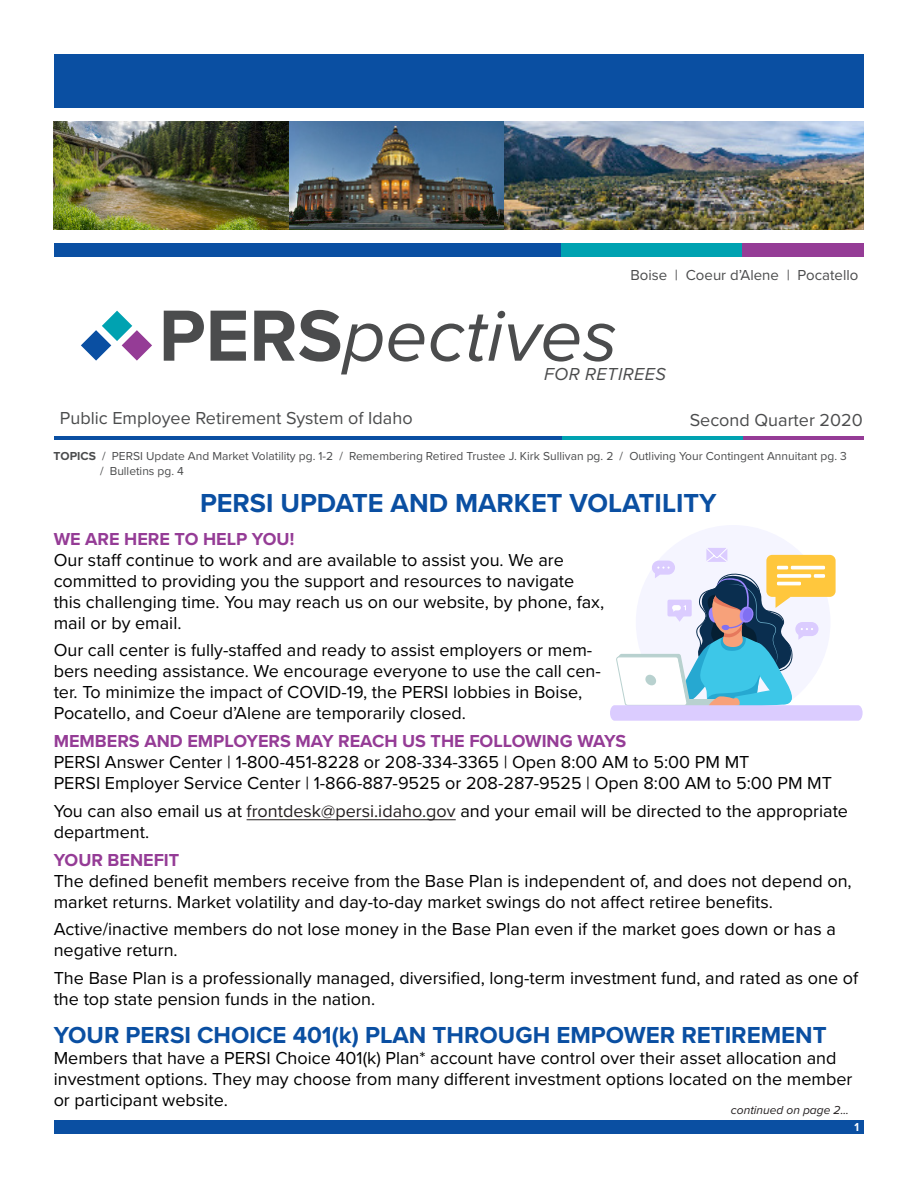
<style>
.page{position:relative;width:918px;height:1188px;background:#fff}
.page>*{position:absolute;margin:0;border:0;box-sizing:border-box;transform-origin:0 0}
.t1{font:italic 75px "Proxima Nova";color:#4b4c4d}
.t2{font:700 27px "Proxima Nova";color:#0a4fa2}
.t3{font:700 24px "Proxima Nova";color:#0a4fa2}
.t4{font:18px/21px "Proxima Nova";color:#000}
.t5{font:700 18px "Proxima Nova";color:#953c96}
.t6{font:18px "Proxima Nova";color:#4b4c4d}
.t7{font:italic 18px "Proxima Nova";letter-spacing:.025em;color:#4b4c4d}
.t8{font:15px "Proxima Nova";color:#4b4c4d}
.t9{font:12px "Proxima Nova";color:#4b4c4d}
.t10{font:italic 12px "Proxima Nova";color:#231f20}
.t11{font:700 12px "Proxima Nova Cond";color:#fff}
.s1{font-weight:700;font-style:normal}
.s2{font-weight:700}
.s3{color:#231f20}
</style>
<div class="page">
<div style="left:54px;top:1120px;width:810px;height:14px;background:#0a4fa2"></div>
<div style="left:689px;top:243px;width:175px;height:13px;background:#953c96"></div>
<div style="left:483px;top:243px;width:259px;height:13px;background:#00a2b1"></div>
<div style="left:54px;top:243px;width:507px;height:13px;background:#0a4fa2"></div>
<div style="left:54px;top:54px;width:810px;height:54px;background:#0a4fa2"></div>
<hr style="left:689px;top:437px;width:175px;height:3px;background:#953c96">
<hr style="left:484px;top:437px;width:259px;height:3px;background:#00a2b1">
<hr style="left:54px;top:437px;width:508px;height:3px;background:#0a4fa2">
<svg style="left:81px;top:311px;width:71px;height:50px"></svg>
<img style="left:503px;top:122px;width:361px;height:108px">
<img style="left:54px;top:122px;width:449px;height:108px">
<div style="left:636px;top:525px;width:194px;height:195px;background:#f5f5ff;border-radius:50%"></div>
<svg style="left:610px;top:548px;width:253px;height:173px"></svg>
<hr style="left:247px;top:819px;width:209px;height:1px;background:#231f20">
<p class="t8" style="left:630px;top:264px;width:229px">Boise | Coeur d’Alene | Pocatello</p>
<p class="t1" style="left:159px;top:280px;width:460px"><span class="s1">PERS</span>pectives</p>
<p class="t7" style="left:544px;top:361px;width:123px">FOR RETIREES</p>
<p class="t6" style="left:60px;top:405px;width:354px">Public Employee Retirement System of Idaho</p>
<p class="t6" style="left:690px;top:406px;width:175px">Second Quarter 2020</p>
<p class="t9" style="left:54px;top:447px;width:795px"><span class="s2">TOPICS</span> / PERSI Update And Market Volatility pg. 1-2 / Remembering Retired Trustee J. Kirk Sullivan pg. 2 / Outliving Your Contingent Annuitant pg. 3</p>
<p class="t9" style="left:100px;top:462px;width:85px">/ Bulletins pg. 4</p>
<p class="t2" style="left:200px;top:483px;width:518px">PERSI UPDATE AND MARKET VOLATILITY</p>
<p class="t5" style="left:54px;top:525px;width:242px">WE ARE HERE TO HELP YOU!</p>
<p class="t4" style="left:54px;top:548px;width:552px">Our staff continue to work and are available to assist you. We are committed to providing you the support and resources to navigate this challenging time. You may reach us on our website, by phone, fax, mail or by email.</p>
<p class="t4" style="left:54px;top:639px;width:549px">Our call center is fully-staffed and ready to assist employers or mem&shy;bers needing assistance. We encourage everyone to use the call cen&shy;ter. To minimize the impact of COVID-19, the PERSI lobbies in Boise, Pocatello, and Coeur d’Alene are temporarily closed.</p>
<p class="t5" style="left:54px;top:728px;width:574px">MEMBERS AND EMPLOYERS MAY REACH US THE FOLLOWING WAYS</p>
<p class="t4" style="left:54px;top:751px;width:697px">PERSI Answer Center | 1-800-451-8228 or 208-334-3365 | Open 8:00 AM to 5:00 PM MT</p>
<p class="t4" style="left:54px;top:772px;width:780px">PERSI Employer Service Center | 1-866-887-9525 or 208-287-9525 | Open 8:00 AM to 5:00 PM MT</p>
<p class="t4" style="left:54px;top:800px;width:796px">You can also email us at <span class="s3">frontdesk@persi.idaho.gov</span> and your email will be directed to the appropriate department.</p>
<p class="t5" style="left:54px;top:846px;width:127px">YOUR BENEFIT</p>
<p class="t4" style="left:54px;top:869px;width:800px">The defined benefit members receive from the Base Plan is independent of, and does not depend on, market returns. Market volatility and day-to-day market swings do not affect retiree benefits.</p>
<p class="t4" style="left:54px;top:918px;width:784px">Active/inactive members do not lose money in the Base Plan even if the market goes down or has a negative return.</p>
<p class="t4" style="left:54px;top:967px;width:806px">The Base Plan is a professionally managed, diversified, long-term investment fund, and rated as one of the top state pension funds in the nation.</p>
<p class="t3" style="left:54px;top:1017px;width:775px">YOUR PERSI CHOICE 401(k) PLAN THROUGH EMPOWER RETIREMENT</p>
<p class="t4" style="left:54px;top:1046px;width:800px">Members that have a PERSI Choice 401(k) Plan* account have control over their asset allocation and investment options. They may choose from many different investment options located on the member or participant website.</p>
<p class="t10" style="left:731px;top:1101px;width:120px">continued on page 2...</p>
<p class="t11" style="left:855px;top:1118px;width:6px">1</p>
</div>
